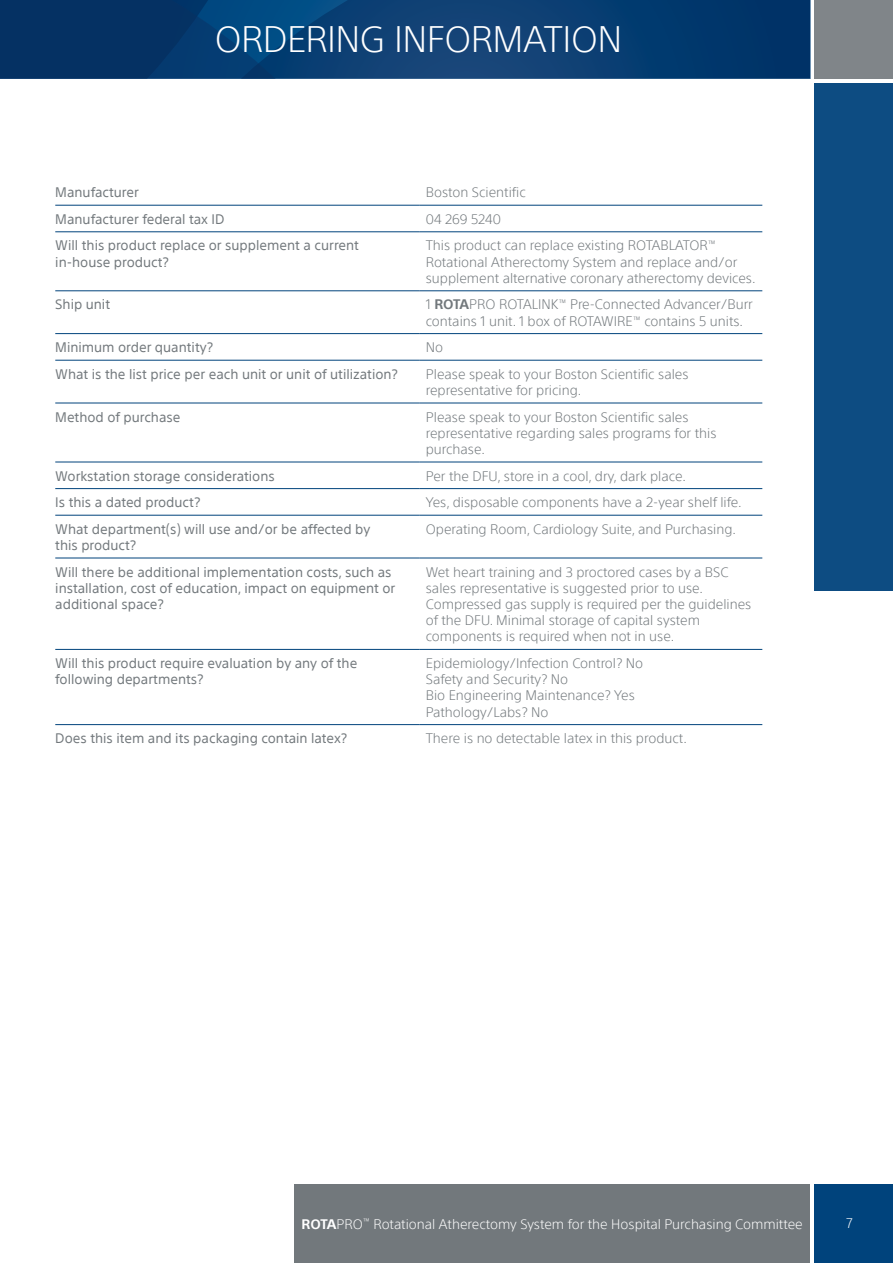
<style>
.page{position:relative;width:893px;height:1263px;background:#fff}
.page>*{position:absolute;margin:0;border:0;box-sizing:border-box;transform-origin:0 0}
.t1{font:300 36px "SST";letter-spacing:-.015em;color:#fff}
.t2{font:300 13.5px/16.2px "SST";color:#72787c}
.t3{font:13.5px/16.2px "SST";color:#72787c}
.t4{font:300 13.5px "SST";color:#fff}
.s1{font-weight:700}
</style>
<div class="page">
<div style="left:814px;top:1184px;width:79px;height:79px;background:#00437c"></div>
<div style="left:294px;top:1184px;width:516px;height:79px;background:#72787c"></div>
<div style="left:814px;top:83px;width:79px;height:507px;background:#0d4c82"></div>
<div style="left:814px;top:0;width:79px;height:79px;background:#808589"></div>
<svg style="left:0;top:0;width:810px;height:79px;background:#083b6f"></svg>
<hr style="left:55px;top:205px;width:365px;height:1px;background:#00437c">
<hr style="left:420px;top:205px;width:342px;height:1px;background:#00437c">
<hr style="left:55px;top:232px;width:365px;height:1px;background:#00437c">
<hr style="left:420px;top:232px;width:342px;height:1px;background:#00437c">
<hr style="left:55px;top:291px;width:365px;height:1px;background:#00437c">
<hr style="left:420px;top:291px;width:342px;height:1px;background:#00437c">
<hr style="left:55px;top:333px;width:365px;height:1px;background:#00437c">
<hr style="left:420px;top:333px;width:342px;height:1px;background:#00437c">
<hr style="left:55px;top:360px;width:365px;height:1px;background:#00437c">
<hr style="left:420px;top:360px;width:342px;height:1px;background:#00437c">
<hr style="left:55px;top:403px;width:365px;height:1px;background:#00437c">
<hr style="left:420px;top:403px;width:342px;height:1px;background:#00437c">
<hr style="left:55px;top:462px;width:365px;height:1px;background:#00437c">
<hr style="left:420px;top:462px;width:342px;height:1px;background:#00437c">
<hr style="left:55px;top:488px;width:365px;height:1px;background:#00437c">
<hr style="left:420px;top:488px;width:342px;height:1px;background:#00437c">
<hr style="left:55px;top:515px;width:365px;height:1px;background:#00437c">
<hr style="left:420px;top:515px;width:342px;height:1px;background:#00437c">
<hr style="left:55px;top:558px;width:365px;height:1px;background:#00437c">
<hr style="left:420px;top:558px;width:342px;height:1px;background:#00437c">
<hr style="left:55px;top:649px;width:365px;height:1px;background:#00437c">
<hr style="left:420px;top:649px;width:342px;height:1px;background:#00437c">
<hr style="left:55px;top:724px;width:365px;height:1px;background:#00437c">
<hr style="left:420px;top:724px;width:342px;height:1px;background:#00437c">
<h1 class="t1" style="left:215px;top:18px;width:409px">ORDERING INFORMATION</h1>
<p class="t3" style="left:55px;top:184px;width:85px">Manufacturer</p>
<p class="t2" style="left:426px;top:184px;width:101px">Boston Scientific</p>
<p class="t3" style="left:55px;top:211px;width:171px">Manufacturer federal tax ID</p>
<p class="t2" style="left:426px;top:211px;width:77px">04 269 5240</p>
<p class="t3" style="left:55px;top:237px;width:305px">Will this product replace or supplement a current in‑house product?</p>
<p class="t2" style="left:426px;top:237px;width:331px">This product can replace existing ROTABLATOR<sup>™<br></sup>Rotational Atherectomy System and replace and/or supplement alternative coronary atherectomy devices.</p>
<p class="t3" style="left:55px;top:296px;width:56px">Ship unit</p>
<p class="t2" style="left:426px;top:296px;width:329px">1 <span class="s1">ROTA</span>PRO ROTALINK<sup>™</sup> Pre-Connected Advancer/Burr contains 1 unit. 1 box of ROTAWIRE<sup>™</sup> contains 5 units.</p>
<p class="t3" style="left:55px;top:339px;width:159px">Minimum order quantity?</p>
<p class="t2" style="left:426px;top:339px;width:19px">No</p>
<p class="t3" style="left:55px;top:366px;width:344px">What is the list price per each unit or unit of utilization?</p>
<p class="t2" style="left:426px;top:366px;width:264px">Please speak to your Boston Scientific sales representative for pricing.</p>
<p class="t3" style="left:55px;top:408px;width:127px">Method of purchase</p>
<p class="t2" style="left:426px;top:408px;width:292px">Please speak to your Boston Scientific sales representative regarding sales programs for this purchase.</p>
<p class="t3" style="left:55px;top:467px;width:221px">Workstation storage considerations</p>
<p class="t2" style="left:426px;top:467px;width:262px">Per the DFU, store in a cool, dry, dark place.</p>
<p class="t3" style="left:55px;top:494px;width:147px">Is this a dated product?</p>
<p class="t2" style="left:426px;top:494px;width:317px">Yes, disposable components have a 2-year shelf life.</p>
<p class="t3" style="left:55px;top:521px;width:317px">What department(s) will use and/or be affected by this product?</p>
<p class="t2" style="left:426px;top:521px;width:312px">Operating Room, Cardiology Suite, and Purchasing.</p>
<p class="t3" style="left:55px;top:563px;width:341px">Will there be additional implementation costs, such as installation, cost of education, impact on equipment or additional space?</p>
<p class="t2" style="left:426px;top:563px;width:327px">Wet heart training and 3 proctored cases by a BSC sales representative is suggested prior to use.<br>Compressed gas supply is required per the guidelines of the DFU. Minimal storage of capital system components is required when not in use.</p>
<p class="t3" style="left:55px;top:655px;width:304px">Will this product require evaluation by any of the following departments?</p>
<p class="t2" style="left:426px;top:655px;width:219px">Epidemiology/Infection Control? No<br>Safety and Security? No<br>Bio Engineering Maintenance? Yes<br>Pathology/Labs? No</p>
<p class="t3" style="left:55px;top:730px;width:293px">Does this item and its packaging contain latex?</p>
<p class="t2" style="left:426px;top:730px;width:263px">There is no detectable latex in this product.</p>
<p class="t4" style="left:302px;top:1216px;width:503px"><span class="s1">ROTA</span>PRO<sup>™</sup> Rotational Atherectomy System for the Hospital Purchasing Committee</p>
<p class="t4" style="left:846px;top:1216px;width:8px">7</p>
</div>
